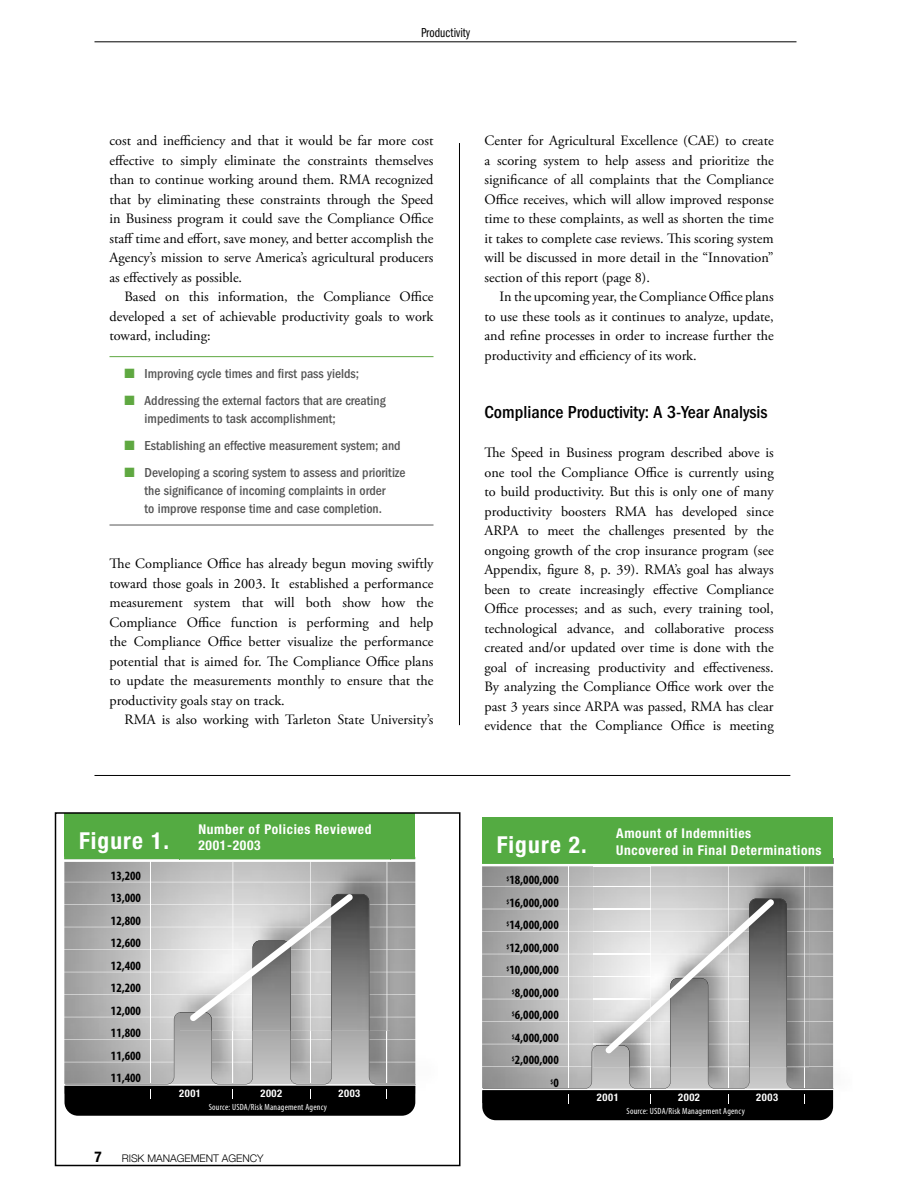
<style>
.page{position:relative;width:918px;height:1188px;background:#fff}
.page>*{position:absolute;margin:0;border:0;box-sizing:border-box;transform-origin:0 0}
.t1{font:700 condensed 23.4px "Helvetica Neue";letter-spacing:.05em;color:#fff}
.t2{font:500 condensed 18px "Franklin Gothic";color:#000}
.t3{font:700 condensed 15px "Helvetica Neue";color:#000}
.t4{font:14.25px/19.5px "Adobe Garamond Pro";color:#000;text-align:justify}
.t5{font:500 condensed 13.5px/18px "Franklin Gothic";color:#565656}
.t6{font:700 condensed 13.5px "Helvetica Neue";letter-spacing:.05em;color:#fff}
.t7{font:13.5px "Franklin Gothic Book Cmpr";color:#000}
.t8{font:700 condensed 12.75px/22.5px "Myriad Pro";color:#000;text-align:justify}
.t9{font:700 condensed 10.5px "Helvetica Neue";letter-spacing:.05em;color:#fff}
.t10{font:300 10.5px "Helvetica Neue";color:#000}
.t11{font:condensed 9px "Myriad Pro";letter-spacing:.025em;color:#fff}
.t12{font:700 condensed 6.75px "Myriad Pro";color:#000}
.s1{color:#5fa841}
.s2{font-size:12.75px}
</style>
<div class="page">
<hr style="left:110px;top:356px;width:324px;height:1px;background:#5fa841">
<hr style="left:110px;top:525px;width:324px;height:1px;background:#565656">
<div style="left:64px;top:813px;width:351px;height:46px;background:#54ab42"></div>
<img style="left:64px;top:862px;width:351px;height:222px">
<img style="left:64px;top:882px;width:352px;height:1px">
<img style="left:64px;top:859px;width:351px;height:3px">
<hr style="left:150px;top:860px;width:1px;height:223px;background:#fff">
<img style="left:180px;top:862px;width:210px;height:32px">
<img style="left:180px;top:882px;width:210px;height:1px">
<img style="left:180px;top:859px;width:210px;height:3px">
<img style="left:233px;top:860px;width:1px;height:34px">
<img style="left:387px;top:861px;width:1px;height:33px">
<img style="left:310px;top:861px;width:1px;height:33px">
<svg style="left:65px;top:894px;width:350px;height:222px;background:#9c9c9c"></svg>
<div style="left:55px;top:812px;width:405px;height:354px;border:2px solid #000"></div>
<div style="left:482px;top:817px;width:351px;height:47px;background:#54ab42"></div>
<img style="left:482px;top:866px;width:351px;height:33px">
<img style="left:482px;top:886px;width:351px;height:1px">
<hr style="left:568px;top:865px;width:1px;height:222px;background:#fff">
<img style="left:593px;top:866px;width:216px;height:33px">
<img style="left:593px;top:886px;width:216px;height:1px">
<img style="left:651px;top:866px;width:1px;height:33px">
<img style="left:805px;top:866px;width:1px;height:33px">
<img style="left:728px;top:866px;width:1px;height:33px">
<svg style="left:482px;top:899px;width:351px;height:221px;background:#9f9f9f"></svg>
<hr style="left:94px;top:42px;width:702px;height:1px;background:#000">
<hr style="left:94px;top:775px;width:696px;height:1px;background:#000">
<hr style="left:459px;top:143px;width:1px;height:582px;background:#000">
<p class="t7" style="left:421px;top:25px;width:50px">Productivity</p>
<p class="t4" style="left:110px;top:132px;width:326px">cost and inefficiency and that it would be far more cost effective to simply eliminate the constraints themselves than to continue working around them. RMA recognized that by eliminating these constraints through the Speed in Business program it could save the Compliance Office staff time and effort, save money, and better accomplish the Agency’s mission to serve America’s agricultural producers as effectively as possible.</p>
<p class="t4" style="left:110px;top:288px;width:325px;text-indent:15px">Based on this information, the Compliance Office developed a set of achievable productivity goals to work toward, including:</p>
<p class="t5" style="left:124px;top:364px;width:236px"><span class="s1">■</span> Improving cycle times and first pass yields;</p>
<p class="t5" style="left:145px;top:391px;width:243px;text-indent:-20px"><span class="s1">■</span> Addressing the external factors that are creating impediments to task accomplishment;</p>
<p class="t5" style="left:124px;top:436px;width:278px"><span class="s1">■</span> Establishing an effective measurement system; and</p>
<p class="t5" style="left:124px;top:463px;width:283px;text-align:center"><span class="s1">■</span> Developing a scoring system to assess and prioritize the significance of incoming complaints in order<br>to improve response time and case completion.</p>
<p class="t4" style="left:110px;top:555px;width:326px">The Compliance Office has already begun moving swiftly toward those goals in 2003. It established a performance measurement system that will both show how the Compliance Office function is performing and help the Compliance Office better visualize the performance potential that is aimed for. The Compliance Office plans to update the measurements monthly to ensure that the productivity goals stay on track.</p>
<p class="t4" style="left:124px;top:711px;width:311px">RMA is also working with Tarleton State University’s</p>
<p class="t4" style="left:484px;top:132px;width:291px">Center for Agricultural Excellence (CAE) to create a scoring system to help assess and prioritize the significance of all complaints that the Compliance Office receives, which will allow improved response time to these complaints, as well as shorten the time it takes to complete case reviews. This scoring system will be discussed in more detail in the “Innovation” section of this report (page 8).</p>
<p class="t4" style="left:484px;top:288px;width:291px;text-indent:15px">In the upcoming year, the Compliance Office plans to use these tools as it continues to analyze, update, and refine processes in order to increase further the productivity and efficiency of its work.</p>
<p class="t2" style="left:484px;top:402px;width:285px">Compliance Productivity: A 3-Year Analysis</p>
<p class="t4" style="left:484px;top:444px;width:291px">The Speed in Business program described above is one tool the Compliance Office is currently using to build productivity. But this is only one of many productivity boosters RMA has developed since ARPA to meet the challenges presented by the ongoing growth of the crop insurance program (see Appendix, figure 8, p. 39). RMA’s goal has always been to create increasingly effective Compliance Office processes; and as such, every training tool, technological advance, and collaborative process created and/or updated over time is done with the goal of increasing productivity and effectiveness.<br>By analyzing the Compliance Office work over the past 3 years since ARPA was passed, RMA has clear evidence that the Compliance Office is meeting</p>
<p class="t6" style="left:198px;top:821px;width:175px">Number of Policies Reviewed</p>
<h1 class="t1" style="left:79px;top:826px;width:91px">Figure 1.</h1>
<p class="t6" style="left:198px;top:837px;width:64px">2001-2003</p>
<p class="t8" style="left:111px;top:865px;width:32px">13,200<br>13,000<br>12,800<br>12,600<br>12,400<br>12,200<br>12,000<br>11,800<br>11,600<br>11,400</p>
<p class="t6" style="left:616px;top:825px;width:137px">Amount of Indemnities</p>
<h1 class="t1" style="left:497px;top:831px;width:91px">Figure 2.</h1>
<p class="t6" style="left:616px;top:842px;width:207px">Uncovered in Final Determinations</p>
<p class="t8" style="left:507px;top:869px;width:54px"><sup>$</sup>18,000,000</p>
<p class="t8" style="left:507px;top:892px;width:54px"><sup>$</sup>16,000,000</p>
<p class="t8" style="left:507px;top:914px;width:54px"><sup>$</sup>14,000,000</p>
<p class="t8" style="left:507px;top:937px;width:54px"><sup>$</sup>12,000,000</p>
<p class="t8" style="left:507px;top:959px;width:54px"><sup>$</sup>10,000,000</p>
<p class="t8" style="left:512px;top:982px;width:48px"><sup>$</sup>8,000,000</p>
<p class="t8" style="left:512px;top:1004px;width:48px"><sup>$</sup>6,000,000</p>
<p class="t8" style="left:512px;top:1027px;width:48px"><sup>$</sup>4,000,000</p>
<p class="t8" style="left:512px;top:1049px;width:48px"><sup>$</sup>2,000,000</p>
<p class="t12" style="left:551px;top:1078px;width:10px">$<span class="s2">0</span></p>
<p class="t9" style="left:179px;top:1087px;width:23px">2001</p>
<p class="t9" style="left:260px;top:1087px;width:23px">2002</p>
<p class="t9" style="left:339px;top:1087px;width:23px">2003</p>
<p class="t9" style="left:597px;top:1091px;width:23px">2001</p>
<p class="t9" style="left:678px;top:1091px;width:23px">2002</p>
<p class="t9" style="left:756px;top:1091px;width:23px">2003</p>
<p class="t11" style="left:209px;top:1102px;width:120px">Source: USDA/Risk Management Agency</p>
<p class="t11" style="left:627px;top:1107px;width:120px">Source: USDA/Risk Management Agency</p>
<p class="t3" style="left:94px;top:1147px;width:9px">7</p>
<p class="t10" style="left:122px;top:1152px;width:143px">RISK MANAGEMENT AGENCY</p>
</div>
